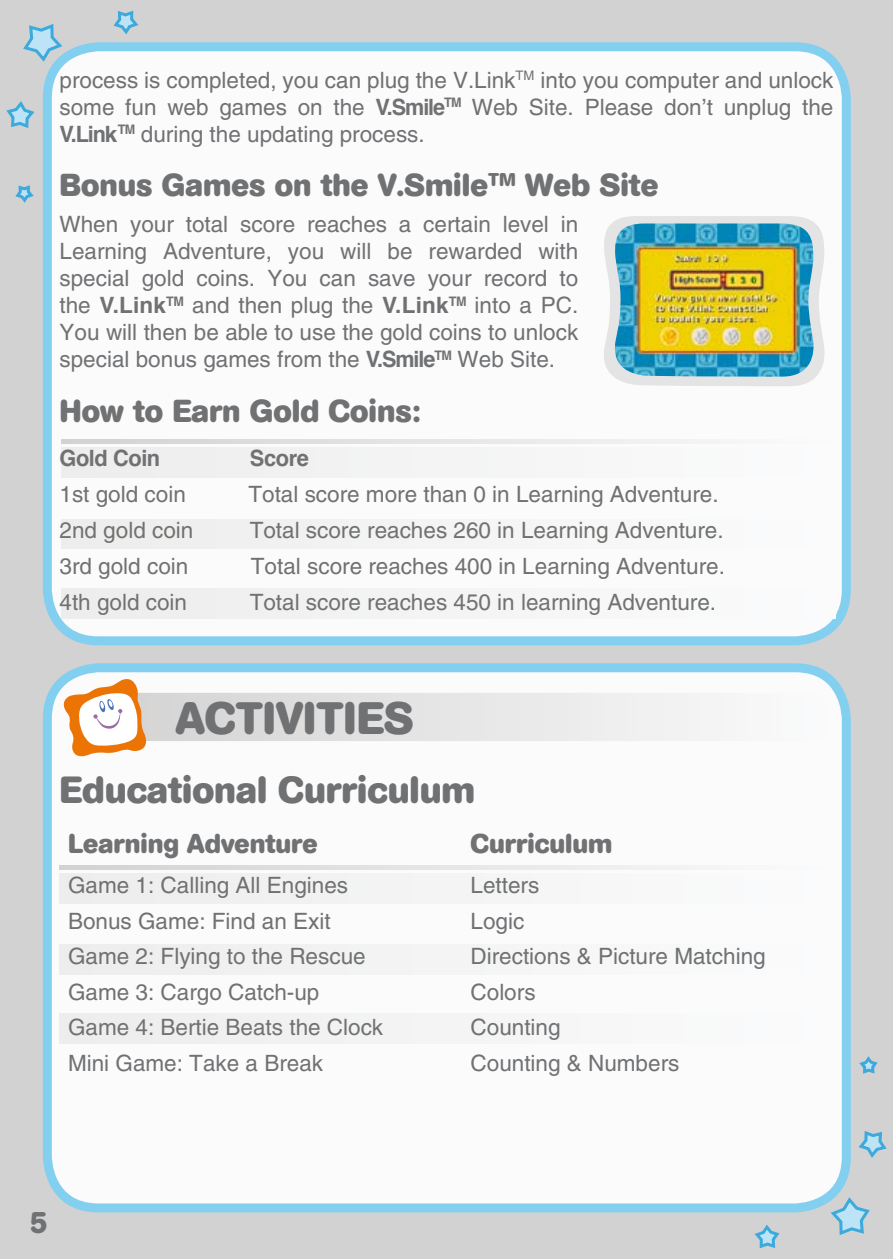
<style>
.page{position:relative;width:893px;height:1259px;background:#d2d2d2}
.page>*{position:absolute;margin:0;border:0;box-sizing:border-box;transform-origin:0 0}
.t1{font:700 45px "AG Book Rounded";color:#707173}
.t2{font:700 37.5px "AG Book Rounded";color:#707173}
.t3{font:700 31.5px "AG Book Rounded";color:#707173}
.t4{font:700 27px "AG Book Rounded";color:#707173}
.t5{font:22.5px/27px "Helvetica";color:#707173;text-align:justify}
.t6{font:22.5px "Helvetica";color:#71716f}
.t7{font:700 22.5px "Helvetica";letter-spacing:-.02em;color:#707173}
.s1{font-weight:700}
</style>
<div class="page">
<svg style="left:23px;top:24px;width:42px;height:40px"></svg>
<svg style="left:6px;top:101px;width:29px;height:27px"></svg>
<svg style="left:113px;top:10px;width:26px;height:25px"></svg>
<svg style="left:15px;top:185px;width:19px;height:18px"></svg>
<svg style="left:828px;top:1194px;width:42px;height:41px"></svg>
<svg style="left:858px;top:1131px;width:29px;height:27px"></svg>
<svg style="left:754px;top:1224px;width:26px;height:25px"></svg>
<svg style="left:859px;top:1056px;width:19px;height:18px"></svg>
<div style="left:47px;top:668px;width:799px;height:540px;background:#fbfbfc;border-radius:51px"></div>
<div style="left:43px;top:663px;width:808px;height:549px;border:9px solid #83cff0;border-radius:51px"></div>
<div style="left:47px;top:47px;width:799px;height:594px;background:#fbfbfc;border-radius:51px"></div>
<div style="left:43px;top:42px;width:808px;height:603px;border:9px solid #83cff0;border-radius:51px"></div>
<svg style="left:62px;top:440px;width:600px;height:4px"></svg>
<div style="left:62px;top:448px;width:774px;height:29px;background:#f4f4f4"></div>
<div style="left:62px;top:519px;width:774px;height:30px;background:#f4f4f4"></div>
<div style="left:62px;top:588px;width:774px;height:30px;background:#f4f4f4"></div>
<svg style="left:60px;top:865px;width:600px;height:4px"></svg>
<div style="left:60px;top:873px;width:773px;height:30px;background:#f4f4f4"></div>
<div style="left:60px;top:944px;width:773px;height:30px;background:#f4f4f4"></div>
<div style="left:60px;top:1014px;width:773px;height:29px;background:#f4f4f4"></div>
<svg style="left:604px;top:216px;width:221px;height:170px"></svg>
<img style="left:613px;top:223px;width:202px;height:154px">
<div style="left:81px;top:693px;width:751px;height:48px;background:linear-gradient(to right,#d3d1d1,#fbfbfb);border-radius:24px"></div>
<svg style="left:60px;top:678px;width:89px;height:78px"></svg>
<p class="t5" style="left:60px;top:66px;width:775px">process is completed, you can plug the V.link<sup>TM</sup> into you computer and unlock some fun web games on the <span class="s1">V.Smile</span><sup>TM</sup> Web Site. Please don’t unplug the <span class="s1">V.link</span><sup>TM</sup> during the updating process.</p>
<h3 class="t3" style="left:60px;top:167px;width:600px">Bonus Games on the V.Smile<sup>TM</sup> Web Site</h3>
<p class="t5" style="left:60px;top:210px;width:520px">When your total score reaches a certain level in Learning Adventure, you will be rewarded with special gold coins. You can save your record to the <span class="s1">V.link</span><sup>TM</sup> and then plug the <span class="s1">V.link</span><sup>TM</sup> into a PC.<br>You will then be able to use the gold coins to unlock special bonus games from the <span class="s1">V.Smile</span><sup>TM</sup> Web Site.</p>
<h3 class="t3" style="left:60px;top:393px;width:362px">How to Earn Gold Coins:</h3>
<p class="t7" style="left:60px;top:443px;width:102px">Gold Coin</p>
<p class="t7" style="left:250px;top:443px;width:60px">Score</p>
<p class="t6" style="left:60px;top:481px;width:128px">1st gold coin</p>
<p class="t6" style="left:248px;top:481px;width:472px">Total score more than 0 in Learning Adventure.</p>
<p class="t6" style="left:60px;top:517px;width:135px">2nd gold coin</p>
<p class="t6" style="left:250px;top:517px;width:475px">Total score reaches 260 in Learning Adventure.</p>
<p class="t6" style="left:60px;top:553px;width:130px">3rd gold coin</p>
<p class="t6" style="left:251px;top:553px;width:475px">Total score reaches 400 in Learning Adventure.</p>
<p class="t6" style="left:60px;top:589px;width:129px">4th gold coin</p>
<p class="t6" style="left:250px;top:589px;width:468px">Total score reaches 450 in learning Adventure.</p>
<h1 class="t1" style="left:176px;top:692px;width:240px">ACTIVITIES</h1>
<h2 class="t2" style="left:60px;top:768px;width:417px">Educational Curriculum</h2>
<p class="t4" style="left:68px;top:827px;width:251px">Learning Adventure</p>
<p class="t4" style="left:471px;top:827px;width:143px">Curriculum</p>
<p class="t5" style="left:68px;top:871px;width:282px">Game 1: Calling All Engines</p>
<p class="t5" style="left:471px;top:871px;width:70px">Letters</p>
<p class="t5" style="left:68px;top:907px;width:264px">Bonus Game: Find an Exit</p>
<p class="t5" style="left:471px;top:907px;width:55px">Logic</p>
<p class="t5" style="left:68px;top:943px;width:299px">Game 2: Flying to the Rescue</p>
<p class="t5" style="left:471px;top:943px;width:297px">Directions &amp; Picture Matching</p>
<p class="t5" style="left:68px;top:978px;width:253px">Game 3: Cargo Catch-up</p>
<p class="t5" style="left:471px;top:978px;width:67px">Colors</p>
<p class="t5" style="left:68px;top:1014px;width:317px">Game 4: Bertie Beats the Clock</p>
<p class="t5" style="left:471px;top:1014px;width:92px">Counting</p>
<p class="t5" style="left:68px;top:1049px;width:257px">Mini Game: Take a Break</p>
<p class="t5" style="left:471px;top:1049px;width:210px">Counting &amp; Numbers</p>
</div>
